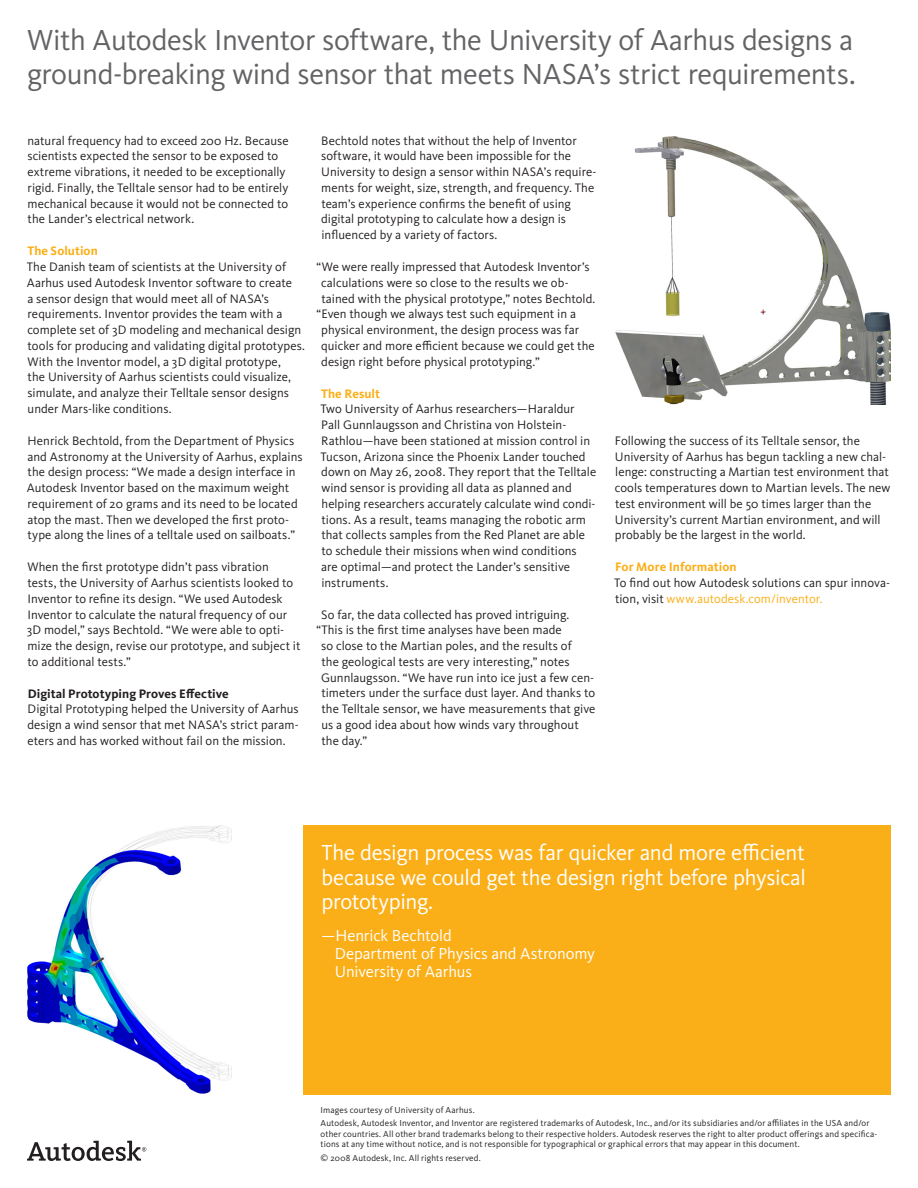
<style>
.page{position:relative;width:918px;height:1188px;background:#fff}
.page>*{position:absolute;margin:0;border:0;box-sizing:border-box;transform-origin:0 0}
.Inside_-_Display_Typ{font:30px/34.5px "Kievit Pro";letter-spacing:-.015em;color:#636366}
.Quote_-_Text{font:22.5px/24.5px "Kievit Pro";letter-spacing:-.015em;color:#fff;text-align:justify}
.Quote_-_Attribution{font:16.5px/18px "Kievit Pro";letter-spacing:-.01em;color:#fff}
.Body_-_Text{font:12.75px/15.8px "Kievit Pro";color:#231f20}
.Body_-_Subhead{font:700 12.75px "Kievit Pro";letter-spacing:.005em;color:#faaf18}
.Body_-_Subhead__2nd{font:700 12.75px "Kievit Pro";color:#231f20}
.Tradegraph{font:9px/10.5px "Kievit Pro";letter-spacing:.015em;color:#231f20}
.s1{color:#faaf18}
</style>
<div class="page">
<svg style="left:27px;top:1141px;width:119px;height:20px"></svg>
<img style="left:27px;top:825px;width:205px;height:269px">
<div style="left:303px;top:825px;width:588px;height:270px;background:#faaf18"></div>
<img style="left:615px;top:136px;width:276px;height:269px">
<p class="Inside_-_Display_Typ" style="left:27px;top:22px;width:830px">With Autodesk Inventor software, the University of Aarhus designs a ground-breaking wind sensor that meets NASA’s strict requirements.</p>
<p class="Body_-_Text" style="left:27px;top:132px;width:263px">natural frequency had to exceed 200 Hz. Because scientists expected the sensor to be exposed to extreme vibrations, it needed to be exceptionally rigid. Finally, the Telltale sensor had to be entirely mechanical because it would not be connected to the Lander’s electrical network.</p>
<p class="Body_-_Subhead" style="left:27px;top:243px;width:72px">The Solution</p>
<p class="Body_-_Text" style="left:27px;top:259px;width:280px">The Danish team of scientists at the University of Aarhus used Autodesk Inventor software to create<br>a sensor design that would meet all of NASA’s requirements. Inventor provides the team with a complete set of 3D modeling and mechanical design tools for producing and validating digital prototypes.<br>With the Inventor model, a 3D digital prototype,<br>the University of Aarhus scientists could visualize, simulate, and analyze their Telltale sensor designs under Mars-like conditions.</p>
<p class="Body_-_Text" style="left:27px;top:433px;width:277px">Henrick Bechtold, from the Department of Physics and Astronomy at the University of Aarhus, explains the design process: “We made a design interface in Autodesk Inventor based on the maximum weight requirement of 20 grams and its need to be located atop the mast. Then we developed the first proto&shy;type along the lines of a telltale used on sailboats.”</p>
<p class="Body_-_Text" style="left:27px;top:559px;width:275px">When the first prototype didn’t pass vibration<br>tests, the University of Aarhus scientists looked to Inventor to refine its design. “We used Autodesk Inventor to calculate the natural frequency of our 3D model,” says Bechtold. “We were able to opti&shy;mize the design, revise our prototype, and subject it to additional tests.”</p>
<p class="Body_-_Subhead__2nd" style="left:28px;top:686px;width:203px">Digital Prototyping Proves Effective</p>
<p class="Body_-_Text" style="left:27px;top:701px;width:273px;text-align:justify">Digital Prototyping helped the University of Aarhus design a wind sensor that met NASA’s strict param&shy;eters and has worked without fail on the mission.</p>
<p class="Body_-_Text" style="left:321px;top:132px;width:277px">Bechtold notes that without the help of Inventor software, it would have been impossible for the University to design a sensor within NASA’s require&shy;ments for weight, size, strength, and frequency. The team’s experience confirms the benefit of using digital prototyping to calculate how a design is influenced by a variety of factors.</p>
<p class="Body_-_Text" style="left:316px;top:259px;width:275px">“We were really impressed that Autodesk Inventor’s</p>
<p class="Body_-_Text" style="left:321px;top:275px;width:249px">calculations were so close to the results we ob-</p>
<p class="Body_-_Text" style="left:321px;top:290px;width:275px">tained with the physical prototype,” notes Bechtold.</p>
<p class="Body_-_Text" style="left:316px;top:306px;width:261px">“Even though we always test such equipment in a</p>
<p class="Body_-_Text" style="left:321px;top:322px;width:259px">physical environment, the design process was far</p>
<p class="Body_-_Text" style="left:321px;top:338px;width:275px">quicker and more efficient because we could get the</p>
<p class="Body_-_Text" style="left:321px;top:353px;width:220px">design right before physical prototyping.”</p>
<p class="Body_-_Subhead" style="left:321px;top:386px;width:60px">The Result</p>
<p class="Body_-_Text" style="left:321px;top:401px;width:277px">Two University of Aarhus researchers—Haraldur Pall Gunnlaugsson and Christina von Holstein-Rathlou—have been stationed at mission control in Tucson, Arizona since the Phoenix Lander touched down on May 26, 2008. They report that the Telltale wind sensor is providing all data as planned and helping researchers accurately calculate wind condi&shy;tions. As a result, teams managing the robotic arm that collects samples from the Red Planet are able to schedule their missions when wind conditions<br>are optimal—and protect the Lander’s sensitive instruments.</p>
<p class="Body_-_Text" style="left:321px;top:606px;width:250px">So far, the data collected has proved intriguing.</p>
<p class="Body_-_Text" style="left:316px;top:622px;width:247px">“This is the first time analyses have been made</p>
<p class="Body_-_Text" style="left:321px;top:638px;width:252px">so close to the Martian poles, and the results of</p>
<p class="Body_-_Text" style="left:321px;top:654px;width:250px">the geological tests are very interesting,” notes</p>
<p class="Body_-_Text" style="left:321px;top:669px;width:275px">Gunnlaugsson. “We have run into ice just a few cen-</p>
<p class="Body_-_Text" style="left:321px;top:685px;width:275px">timeters under the surface dust layer. And thanks to</p>
<p class="Body_-_Text" style="left:321px;top:701px;width:276px">the Telltale sensor, we have measurements that give</p>
<p class="Body_-_Text" style="left:321px;top:717px;width:259px">us a good idea about how winds vary throughout</p>
<p class="Body_-_Text" style="left:321px;top:732px;width:47px">the day.”</p>
<p class="Body_-_Text" style="left:615px;top:433px;width:277px">Following the success of its Telltale sensor, the University of Aarhus has begun tackling a new chal&shy;lenge: constructing a Martian test environment that cools temperatures down to Martian levels. The new test environment will be 50 times larger than the University’s current Martian environment, and will probably be the largest in the world.</p>
<p class="Body_-_Subhead" style="left:615px;top:559px;width:123px">For More Information</p>
<p class="Body_-_Text" style="left:614px;top:575px;width:277px">To find out how Autodesk solutions can spur innova&shy;tion, visit <span class="s1">www.autodesk.com/inventor.</span></p>
<p class="Quote_-_Text" style="left:321px;top:840px;width:486px">The design process was far quicker and more efficient because we could get the design right before physical prototyping.</p>
<p class="Quote_-_Attribution" style="left:335px;top:926px;width:262px;text-indent:-14px">—Henrick Bechtold<br>Department of Physics and Astronomy<br>University of Aarhus</p>
<p class="Tradegraph" style="left:321px;top:1104px;width:156px">Images courtesy of University of Aarhus.</p>
<p class="Tradegraph" style="left:321px;top:1118px;width:558px">Autodesk, Autodesk Inventor, and Inventor are registered trademarks of Autodesk, Inc., and/or its subsidiaries and/or affiliates in the USA and/or other countries. All other brand trademarks belong to their respective holders. Autodesk reserves the right to alter product offerings and specifica&shy;tions at any time without notice, and is not responsible for typographical or graphical errors that may appear in this document.</p>
<p class="Tradegraph" style="left:321px;top:1153px;width:162px">© 2008 Autodesk, Inc. All rights reserved.</p>
</div>
